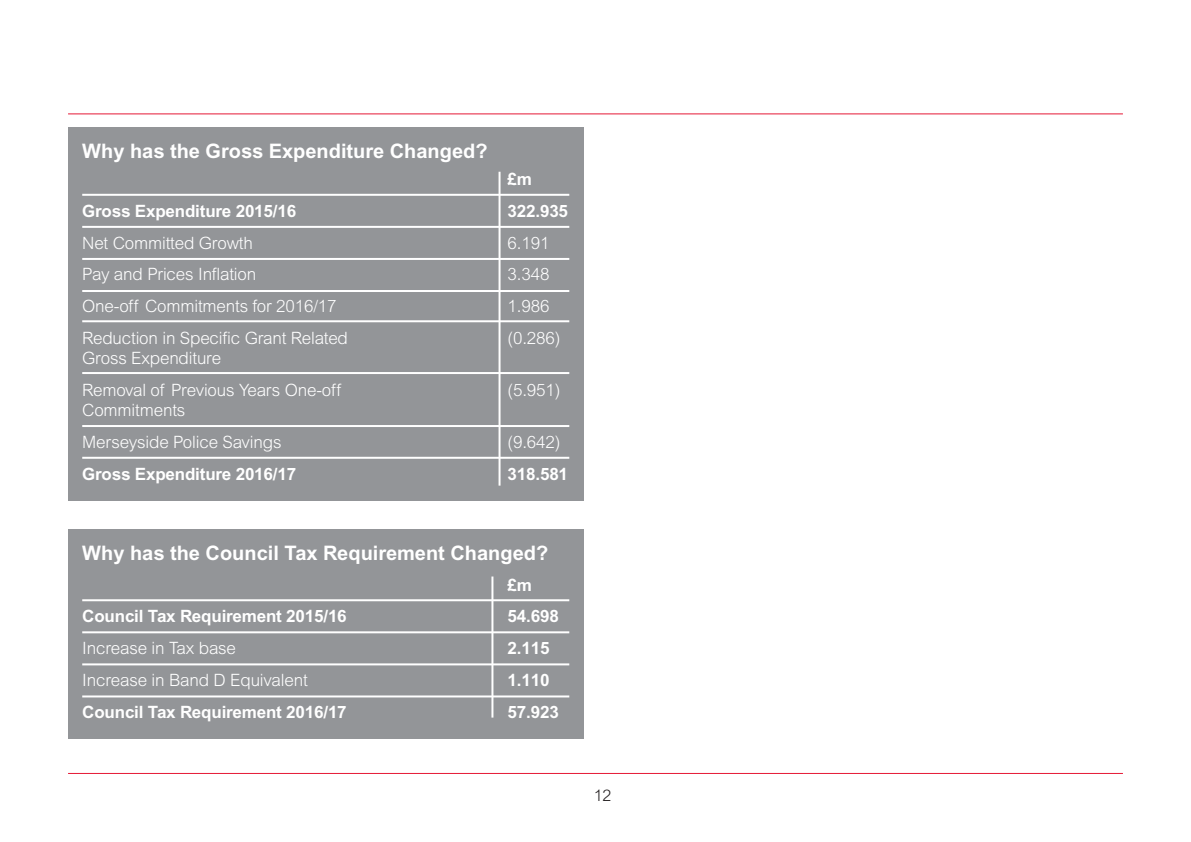
<style>
.page{position:relative;width:1191px;height:842px;background:#fff}
.page>*{position:absolute;margin:0;border:0;box-sizing:border-box;transform-origin:0 0}
.t1{font:700 20px "Arial";color:#fff}
.t2{font:300 17px/20.4px "Arial";letter-spacing:-.01em;color:#fff}
.t3{font:700 17px "Arial";letter-spacing:-.01em;color:#fff}
.t4{font:300 16px "Arial";color:#231f20}
</style>
<div class="page">
<hr style="left:68px;top:113px;width:1055px;height:1px;background:#e51836">
<hr style="left:68px;top:773px;width:1055px;height:1px;background:#e51836">
<div style="left:68px;top:128px;width:515px;height:373px;background:#939598"></div>
<div style="left:68px;top:529px;width:515px;height:210px;background:#939598"></div>
<hr style="left:82px;top:194px;width:487px;height:2px;background:#fff">
<hr style="left:82px;top:599px;width:487px;height:2px;background:#fff">
<hr style="left:82px;top:320px;width:487px;height:2px;background:#fff">
<hr style="left:82px;top:258px;width:487px;height:2px;background:#fff">
<hr style="left:82px;top:663px;width:487px;height:2px;background:#fff">
<hr style="left:498px;top:172px;width:2px;height:314px;background:#fff">
<hr style="left:491px;top:576px;width:2px;height:142px;background:#fff">
<hr style="left:82px;top:226px;width:487px;height:2px;background:#fff">
<hr style="left:82px;top:631px;width:487px;height:2px;background:#fff">
<hr style="left:82px;top:290px;width:487px;height:2px;background:#fff">
<hr style="left:82px;top:695px;width:487px;height:2px;background:#fff">
<hr style="left:82px;top:372px;width:487px;height:2px;background:#fff">
<hr style="left:82px;top:425px;width:487px;height:2px;background:#fff">
<hr style="left:82px;top:457px;width:487px;height:2px;background:#fff">
<p class="t1" style="left:82px;top:139px;width:407px">Why has the Gross Expenditure Changed?</p>
<p class="t3" style="left:82px;top:201px;width:215px">Gross Expenditure 2015/16</p>
<p class="t2" style="left:82px;top:232px;width:172px">Net Committed Growth</p>
<p class="t2" style="left:82px;top:264px;width:176px">Pay and Prices Inflation</p>
<p class="t2" style="left:82px;top:296px;width:256px">One-off Commitments for 2016/17</p>
<p class="t2" style="left:82px;top:328px;width:267px">Reduction in Specific Grant Related<br>Gross Expenditure</p>
<p class="t2" style="left:82px;top:380px;width:260px">Removal of Previous Years One-off<br>Commitments</p>
<p class="t2" style="left:82px;top:432px;width:201px">Merseyside Police Savings</p>
<p class="t3" style="left:82px;top:464px;width:215px">Gross Expenditure 2016/17</p>
<p class="t3" style="left:507px;top:169px;width:26px">£m</p>
<p class="t3" style="left:507px;top:201px;width:62px">322.935</p>
<p class="t2" style="left:507px;top:232px;width:43px">6.191</p>
<p class="t2" style="left:507px;top:264px;width:43px">3.348</p>
<p class="t2" style="left:507px;top:296px;width:43px">1.986</p>
<p class="t2" style="left:507px;top:328px;width:54px">(0.286)</p>
<p class="t2" style="left:507px;top:380px;width:54px">(5.951)</p>
<p class="t2" style="left:507px;top:432px;width:54px">(9.642)</p>
<p class="t3" style="left:507px;top:464px;width:62px">318.581</p>
<p class="t1" style="left:82px;top:541px;width:467px">Why has the Council Tax Requirement Changed?</p>
<p class="t3" style="left:82px;top:606px;width:266px">Council Tax Requirement 2015/16</p>
<p class="t2" style="left:82px;top:638px;width:155px">Increase in Tax base</p>
<p class="t2" style="left:82px;top:670px;width:227px">Increase in Band D Equivalent</p>
<p class="t3" style="left:82px;top:702px;width:266px">Council Tax Requirement 2016/17</p>
<p class="t3" style="left:507px;top:575px;width:26px">£m</p>
<p class="t3" style="left:507px;top:606px;width:53px">54.698</p>
<p class="t3" style="left:507px;top:638px;width:43px">2.115</p>
<p class="t3" style="left:507px;top:670px;width:43px">1.110</p>
<p class="t3" style="left:507px;top:702px;width:53px">57.923</p>
<p class="t4" style="left:594px;top:786px;width:19px">12</p>
</div>
